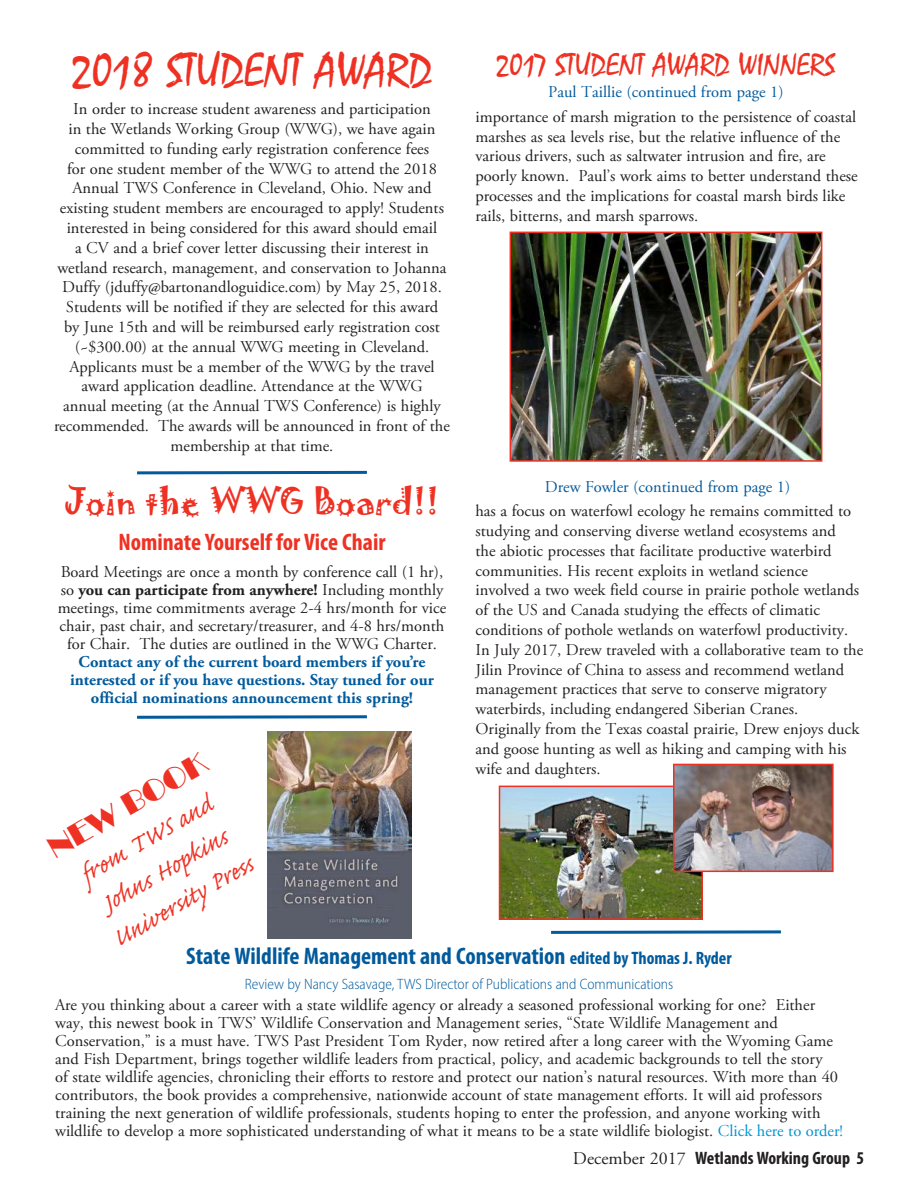
<style>
.page{position:relative;width:918px;height:1188px;background:#fff}
.page>*{position:absolute;margin:0;border:0;box-sizing:border-box;transform-origin:0 0}
.t1{font:48px "Mistral";color:#ee3123}
.t2{font:33px "Jokerman";color:#ee3123}
.t3{font:31.5px/36px "Caflisch Script Pro";color:#ee3123;text-align:justify}
.t4{font:31.5px "Mistral";color:#ee3123}
.t5{font:31.5px "Broadway";color:#ee3123}
.t6{font:700 condensed 24px "Myriad Pro";color:#005a9c}
.t7{font:700 condensed 24px "Myriad Pro";color:#ee3123}
.t8{font:700 condensed 18px "Myriad Pro";color:#221f1f}
.t9{font:16.5px/19.8px "Adobe Garamond Pro";color:#221f1f}
.t10{font:700 16.5px/18px "Adobe Garamond Pro";color:#005a9c;text-align:center}
.t11{font:16.5px "Adobe Garamond Pro";color:#005a9c}
.t12{font:300 semi-condensed 15px "Myriad Pro";color:#005a9c}
.s1{font-weight:700}
.s2{font-size:18px}
.s3{color:#0094d4}
.s4{font-family:"Adobe Garamond Pro";font-weight:400;font-stretch:normal}
</style>
<div class="page">
<img style="left:513px;top:235px;width:306px;height:224px">
<div style="left:510px;top:232px;width:312px;height:230px;border:2px solid #ee3123"></div>
<img style="left:502px;top:789px;width:198px;height:128px">
<div style="left:499px;top:786px;width:204px;height:134px;border:2px solid #ee3123"></div>
<img style="left:676px;top:767px;width:155px;height:102px">
<div style="left:673px;top:764px;width:161px;height:108px;border:2px solid #ee3123"></div>
<svg style="left:137px;top:470px;width:230px;height:5px"></svg>
<svg style="left:551px;top:930px;width:230px;height:4px"></svg>
<svg style="left:137px;top:715px;width:230px;height:4px"></svg>
<img style="left:267px;top:732px;width:145px;height:206px">
<h1 class="t1" style="left:72px;top:49px;width:361px">2018 STUDENT AWARD</h1>
<p class="t9" style="left:54px;top:101px;width:398px;text-align:center">In order to increase student awareness and participation<br>in the Wetlands Working Group (WWG), we have again committed to funding early registration conference fees<br>for one student member of the WWG to attend the 2018<br>Annual TWS Conference in Cleveland, Ohio. New and existing student members are encouraged to apply! Students interested in being considered for this award should email<br>a CV and a brief cover letter discussing their interest in wetland research, management, and conservation to Johanna Duffy (jduffy@bartonandloguidice.com) by May 25, 2018.<br>Students will be notified if they are selected for this award<br>by June 15th and will be reimbursed early registration cost (~$300.00) at the annual WWG meeting in Cleveland.<br>Applicants must be a member of the WWG by the travel award application deadline. Attendance at the WWG<br>annual meeting (at the Annual TWS Conference) is highly recommended. The awards will be announced in front of the membership at that time.</p>
<h2 class="t2" style="left:65px;top:484px;width:376px">Join the WWG Board!!</h2>
<h3 class="t7" style="left:119px;top:533px;width:268px">Nominate Yourself for Vice Chair</h3>
<p class="t9" style="left:58px;top:564px;width:390px;line-height:18px;text-align:center">Board Meetings are once a month by conference call (1 hr), so <span class="s1">you can participate from anywhere!</span> Including monthly meetings, time commitments average 2-4 hrs/month for vice chair, past chair, and secretary/treasurer, and 4-8 hrs/month for Chair. The duties are outlined in the WWG Charter.</p>
<p class="t10" style="left:70px;top:654px;width:365px">Contact any of the current board members if you’re interested or if you have questions. Stay tuned for our official nominations announcement this spring!</p>
<h3 class="t4" style="left:497px;top:51px;width:340px">2017 STUDENT AWARD WINNERS</h3>
<p class="t11" style="left:548px;top:86px;width:237px">Paul Taillie (continued from page 1)</p>
<p class="t9" style="left:475px;top:108px;width:384px">importance of marsh migration to the persistence of coastal marshes as sea levels rise, but the relative influence of the various drivers, such as saltwater intrusion and fire, are poorly known. Paul’s work aims to better understand these processes and the implications for coastal marsh birds like rails, bitterns, and marsh sparrows.</p>
<p class="t11" style="left:545px;top:480px;width:247px">Drew Fowler (continued from page 1)</p>
<p class="t9" style="left:475px;top:503px;width:389px">has a focus on waterfowl ecology he remains committed to studying and conserving diverse wetland ecosystems and<br>the abiotic processes that facilitate productive waterbird communities. His recent exploits in wetland science involved a two week field course in prairie pothole wetlands of the US and Canada studying the effects of climatic conditions of pothole wetlands on waterfowl productivity.<br>In July 2017, Drew traveled with a collaborative team to the Jilin Province of China to assess and recommend wetland management practices that serve to conserve migratory waterbirds, including endangered Siberian Cranes.<br>Originally from the Texas coastal prairie, Drew enjoys duck and goose hunting as well as hiking and camping with his wife and daughters.</p>
<h3 class="t5" style="left:41px;top:833px;width:180px;rotate:-30deg">NEW BOOK</h3>
<h3 class="t3" style="left:71px;top:865px;width:154px;rotate:-30deg">fr om TWS and Johns Hopkins University Press</h3>
<h3 class="t6" style="left:186px;top:947px;width:547px">State Wildlife Management and Conservation <span class="s2">edited by Thomas J. Ryder</span></h3>
<p class="t12" style="left:245px;top:978px;width:430px">Review by Nancy Sasavage, TWS Director of Publications and Communications</p>
<p class="t9" style="left:55px;top:997px;width:789px;line-height:18px">Are you thinking about a career with a state wildlife agency or already a seasoned professional working for one? Either way, this newest book in TWS’ Wildlife Conservation and Management series, “State Wildlife Management and Conservation,” is a must have. TWS Past President Tom Ryder, now retired after a long career with the Wyoming Game and Fish Department, brings together wildlife leaders from practical, policy, and academic backgrounds to tell the story<br>of state wildlife agencies, chronicling their efforts to restore and protect our nation’s natural resources. With more than 40 contributors, the book provides a comprehensive, nationwide account of state management efforts. It will aid professors training the next generation of wildlife professionals, students hoping to enter the profession, and anyone working with wildlife to develop a more sophisticated understanding of what it means to be a state wildlife biologist. <span class="s3">Click here to order!</span></p>
<p class="t8" style="left:573px;top:1151px;width:293px"><span class="s4">December 2017</span> Wetlands Working Group 5</p>
</div>
